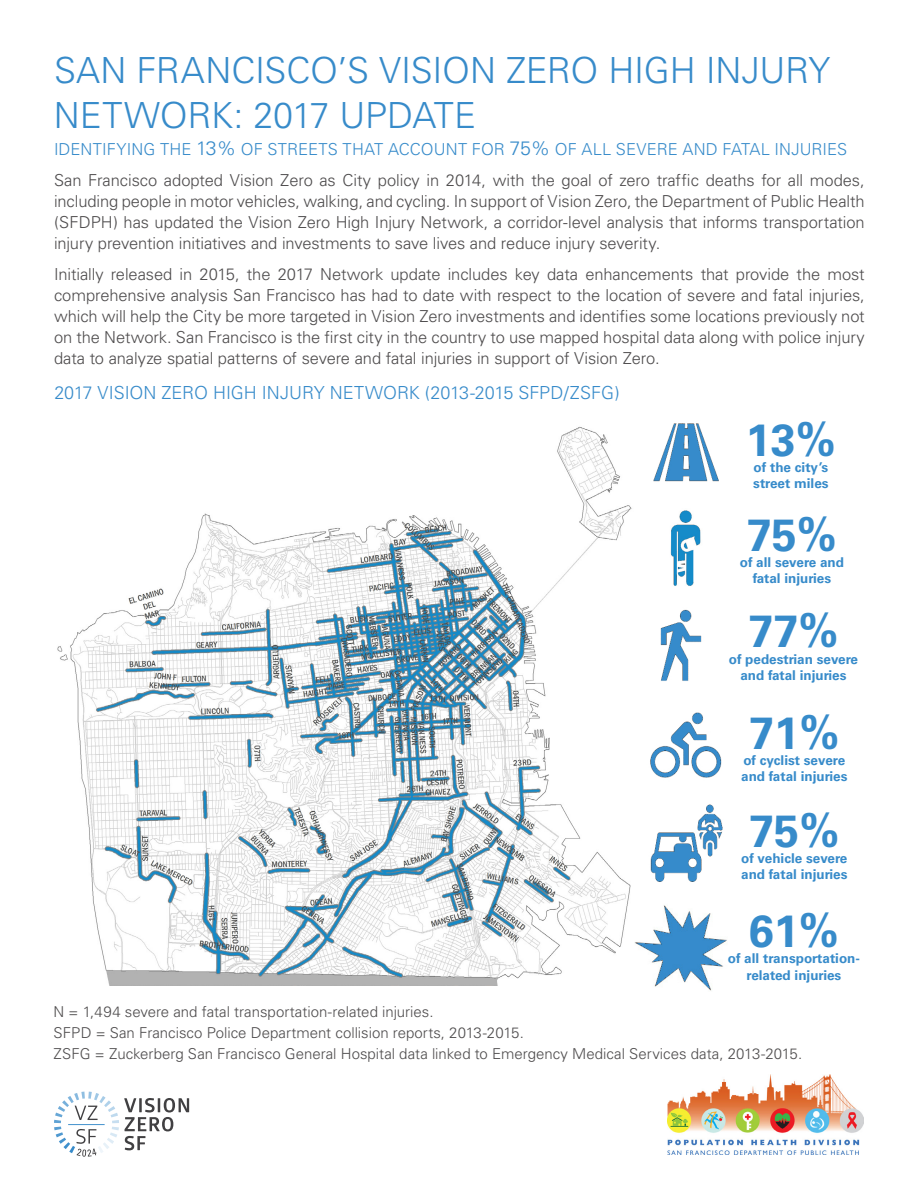
<style>
.page{position:relative;width:918px;height:1188px;background:#fff}
.page>*{position:absolute;margin:0;border:0;box-sizing:border-box;transform-origin:0 0}
.t1{font:700 45px "Univers";color:#378bca}
.t2{font:300 36px/45px "Univers";letter-spacing:-.01em;color:#378bca}
.t3{font:300 18px "Univers";letter-spacing:-.005em;color:#378bca}
.t4{font:300 16.5px/21px "Univers";letter-spacing:-.005em;color:#4e4c4d;text-align:justify}
.t5{font:300 16.5px "Univers";letter-spacing:.005em;color:#378bca}
.t6{font:300 15px/21px "Univers";color:#4e4c4d}
.t7{font:700 13.5px/16.2px "Univers";color:#378bca}
.s1{font-size:19.5px}
</style>
<div class="page">
<svg style="left:54px;top:1092px;width:135px;height:65px"></svg>
<img style="left:667px;top:1074px;width:197px;height:80px">
<img style="left:57px;top:426px;width:578px;height:560px">
<img style="left:653px;top:423px;width:66px;height:59px">
<img style="left:660px;top:609px;width:42px;height:72px">
<img style="left:650px;top:712px;width:72px;height:66px">
<img style="left:650px;top:804px;width:73px;height:78px">
<img style="left:635px;top:905px;width:92px;height:86px">
<img style="left:670px;top:510px;width:31px;height:76px">
<h2 class="t2" style="left:54px;top:47px;width:778px">San Francisco’s Vision ZEro High I njury<br>Network: 2017 U pdate</h2>
<p class="t5" style="left:54px;top:139px;width:583px">I dentifying the <span class="s1">13%</span> of streets that account for <span class="s1">75%</span> of all Seve</p>
<p class="t5" style="left:657px;top:139px;width:181px">re and fatal injuries</p>
<p class="t4" style="left:54px;top:169px;width:812px">San Francisco adopted Vision Zero as City policy in 2014, with the goal of zero traffic deaths for all modes, including people in motor vehicles, walking, and cycling. I n support of Vision Zero, the Department of Public Health (SFDPH) has updated the Vision Zero High I njury N etwork, a corridor-level analysis that informs transportation injury prevention initiatives and investments to save lives and reduce injury severity.</p>
<p class="t4" style="left:54px;top:264px;width:812px">I nitially released in 2015, the 2017 N etwork update includes key data enhancements that provide the most comprehensive analysis San Francisco has had to date with respect to the location of severe and fatal injuries, which will help the City be more targeted in Vision Zero investments and identifies some locations previously not on the N etwork. San Francisco is the first city in the country to use mapped hospital data along with police injury data to analyze spatial patterns of severe and fatal injuries in support of Vision Zero.</p>
<p class="t3" style="left:54px;top:381px;width:567px">2017 Vision Zero High I njury Network (2013-2015 SFPD/ZSFG )</p>
<h1 class="t1" style="left:746px;top:413px;width:92px">13%</h1>
<p class="t7" style="left:753px;top:459px;width:77px">of the city’s street miles</p>
<h1 class="t1" style="left:747px;top:509px;width:92px">75%</h1>
<p class="t7" style="left:753px;top:571px;width:80px">fatal injuries</p>
<p class="t7" style="left:740px;top:554px;width:106px">of all severe and</p>
<h1 class="t1" style="left:748px;top:605px;width:92px">77%</h1>
<p class="t7" style="left:740px;top:667px;width:108px">and fatal injuries</p>
<p class="t7" style="left:729px;top:651px;width:131px">of pedestrian severe</p>
<h1 class="t1" style="left:749px;top:706px;width:92px">71%</h1>
<p class="t7" style="left:741px;top:768px;width:108px">and fatal injuries</p>
<p class="t7" style="left:743px;top:752px;width:103px">of cyclist severe</p>
<h1 class="t1" style="left:749px;top:805px;width:92px">75%</h1>
<p class="t7" style="left:741px;top:867px;width:108px">and fatal injuries</p>
<p class="t7" style="left:741px;top:851px;width:108px">of vehicle severe</p>
<h1 class="t1" style="left:749px;top:905px;width:92px">61%</h1>
<p class="t7" style="left:747px;top:967px;width:96px">related injuries</p>
<p class="t6" style="left:54px;top:1002px;width:750px">N = 1,494 severe and fatal transportation-related injuries.<br>SFPD = San Francisco Police Department collision reports, 2013-2015.<br>ZSFG = Zuckerberg San Francisco General Hospital data linked to Emergency Medical Services data, 2013-2015.</p>
<p class="t7" style="left:728px;top:951px;width:134px">of all transportation-</p>
</div>
